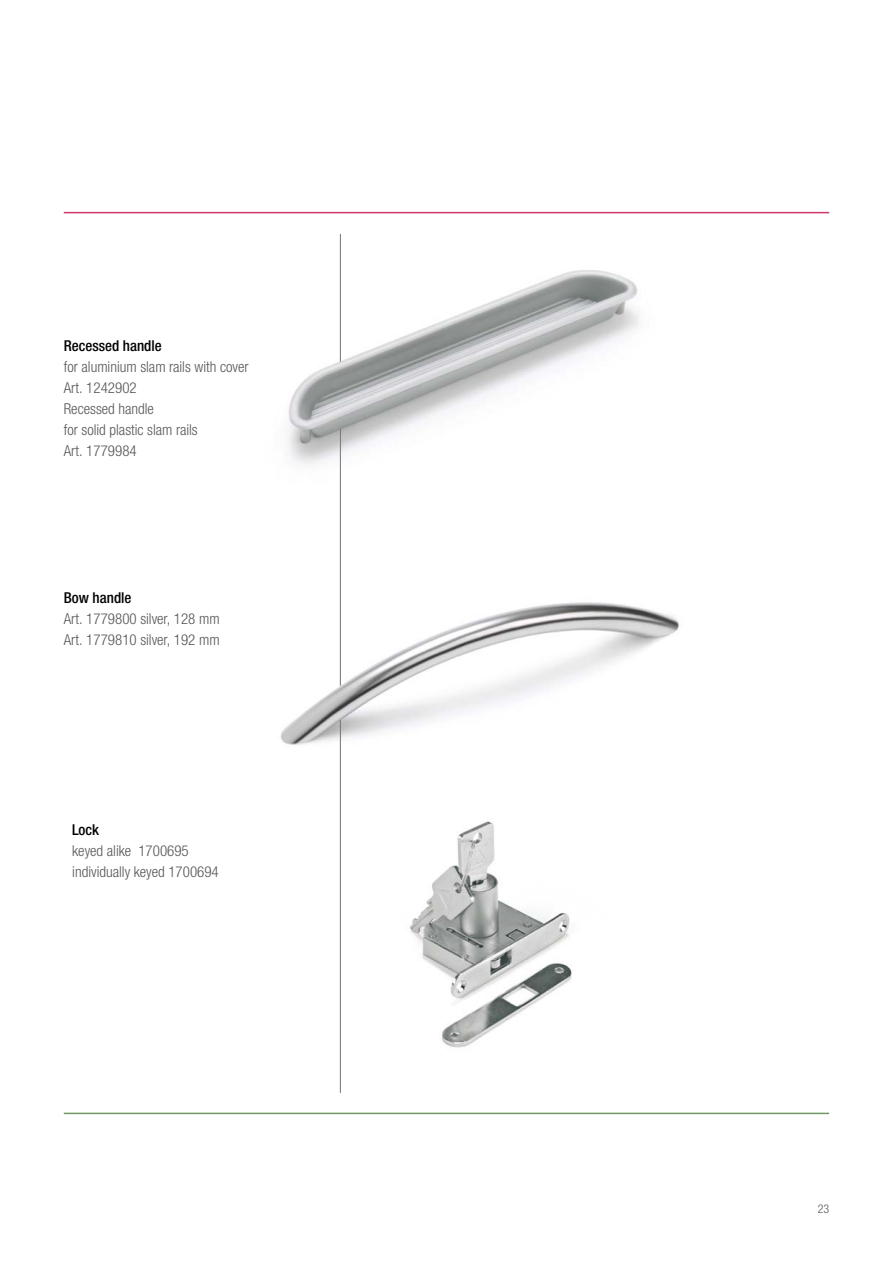
<style>
.page{position:relative;width:893px;height:1263px;background:#fff}
.page>*{position:absolute;margin:0;border:0;box-sizing:border-box;transform-origin:0 0}
.Hervorhebung_67{font:300 condensed 15px "Helvetica Neue LTW1 G";color:#575756}
.Fließtext_47{font:300 condensed 15px "Helvetica Neue LTW1 G";color:#575756}
._07_Fließtext_10_pt{font:300 condensed 15px "Helvetica Neue LTW1 G";color:#575756}
.Hervorhebung_67-2{font:500 condensed 15px "Helvetica Neue LTW1 G";color:#000}
._07_Fließtext_10_pt-2{font:500 condensed 15px "Helvetica Neue LTW1 G";color:#000}
.t1{font:300 condensed 12px "Helvetica Neue LTW1 G";color:#575756}
</style>
<div class="page">
<hr style="left:64px;top:212px;width:765px;height:1px;background:#d1356f">
<hr style="left:64px;top:1113px;width:765px;height:1px;background:#709862">
<img style="left:288px;top:267px;width:351px;height:260px">
<img style="left:280px;top:570px;width:400px;height:210px">
<hr style="left:340px;top:720px;width:1px;height:373px;background:#757474">
<hr style="left:340px;top:429px;width:1px;height:257px;background:#757474">
<hr style="left:340px;top:234px;width:1px;height:128px;background:#757474">
<img style="left:410px;top:821px;width:162px;height:227px">
<p class="Hervorhebung_67-2" style="left:64px;top:337px;width:100px">Recessed handle</p>
<p class="Hervorhebung_67" style="left:64px;top:358px;width:186px">for aluminium slam rails with cover</p>
<p class="Fließtext_47" style="left:64px;top:379px;width:74px">Art. 1242902</p>
<p class="Hervorhebung_67" style="left:64px;top:400px;width:92px">Recessed handle</p>
<p class="Hervorhebung_67" style="left:64px;top:421px;width:136px">for solid plastic slam rails</p>
<p class="Hervorhebung_67" style="left:64px;top:442px;width:74px">Art. 1779984</p>
<p class="Hervorhebung_67-2" style="left:64px;top:589px;width:69px">Bow handle</p>
<p class="Fließtext_47" style="left:64px;top:610px;width:157px">Art. 1779800 silver, 128 mm</p>
<p class="Fließtext_47" style="left:64px;top:631px;width:157px">Art. 1779810 silver, 192 mm</p>
<p class="_07_Fließtext_10_pt-2" style="left:72px;top:820px;width:28px">Lock</p>
<p class="_07_Fließtext_10_pt" style="left:72px;top:841px;width:118px">keyed alike 1700695</p>
<p class="_07_Fließtext_10_pt" style="left:72px;top:862px;width:148px">individually keyed 1700694</p>
<p class="t1" style="left:818px;top:1201px;width:13px">23</p>
</div>
